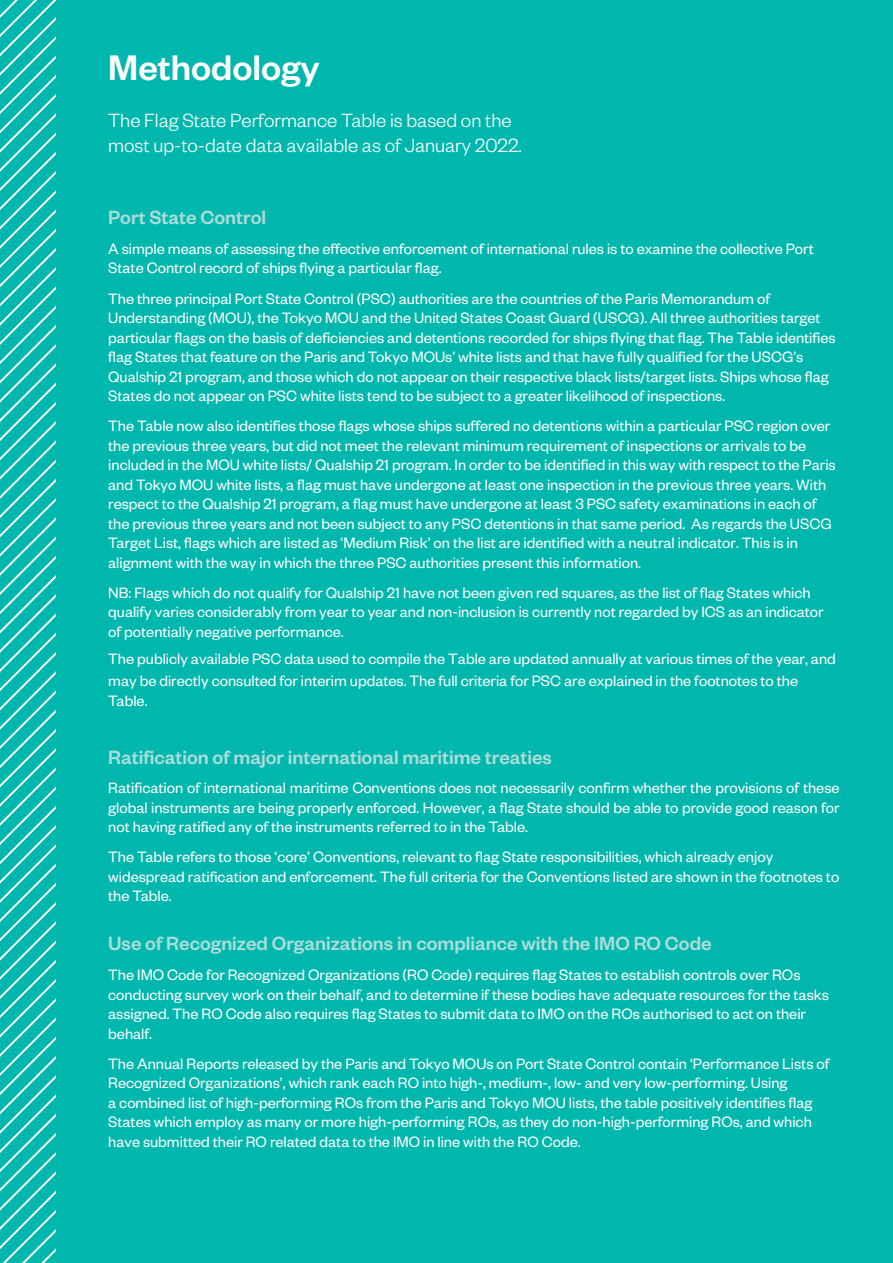
<style>
.page{position:relative;width:893px;height:1263px;background:#00b7ae}
.page>*{position:absolute;margin:0;border:0;box-sizing:border-box;transform-origin:0 0}
.t1{font:500 39px "Founders Grotesk";color:#fff}
.t2{font:500 21px "Founders Grotesk";color:#acddda}
.t3{font:300 21px/25.5px "Founders Grotesk";color:#fff}
.t4{font:16.5px/19.5px "Founders Grotesk";color:#fff}
</style>
<div class="page">
<svg style="left:0;top:0;width:55px;height:1263px"></svg>
<h1 class="t1" style="left:108px;top:43px;width:213px">Methodology</h1>
<p class="t3" style="left:108px;top:106px;width:415px">The Flag State Performance Table is based on the most up-to-date data available as of January 2022.</p>
<p class="t2" style="left:108px;top:204px;width:159px">Port State Control</p>
<p class="t4" style="left:108px;top:238px;width:707px">A simple means of assessing the effective enforcement of international rules is to examine the collective Port<br>State Control record of ships flying a particular flag.</p>
<p class="t4" style="left:108px;top:288px;width:729px">The three principal Port State Control (PSC) authorities are the countries of the Paris Memorandum of Understanding (MOU), the Tokyo MOU and the United States Coast Guard (USCG). All three authorities target particular flags on the basis of deficiencies and detentions recorded for ships flying that flag. The Table identifies flag States that feature on the Paris and Tokyo MOUs’ white lists and that have fully qualified for the USCG’s Qualship 21 program, and those which do not appear on their respective black lists/target lists. Ships whose flag States do not appear on PSC white lists tend to be subject to a greater likelihood of inspections.</p>
<p class="t4" style="left:108px;top:415px;width:729px">The Table now also identifies those flags whose ships suffered no detentions within a particular PSC region over the previous three years, but did not meet the relevant minimum requirement of inspections or arrivals to be included in the MOU white lists/ Qualship 21 program. In order to be identified in this way with respect to the Paris and Tokyo MOU white lists, a flag must have undergone at least one inspection in the previous three years. With respect to the Qualship 21 program, a flag must have undergone at least 3 PSC safety examinations in each of the previous three years and not been subject to any PSC detentions in that same period. As regards the USCG Target List, flags which are listed as ‘Medium Risk’ on the list are identified with a neutral indicator. This is in alignment with the way in which the three PSC authorities present this information.</p>
<p class="t4" style="left:108px;top:582px;width:717px">NB: Flags which do not qualify for Qualship 21 have not been given red squares, as the list of flag States which qualify varies considerably from year to year and non-inclusion is currently not regarded by ICS as an indicator of potentially negative performance.</p>
<p class="t4" style="left:108px;top:647px;width:729px;line-height:22.4px">The publicly available PSC data used to compile the Table are updated annually at various times of the year, and may be directly consulted for interim updates. The full criteria for PSC are explained in the footnotes to the</p>
<p class="t4" style="left:108px;top:690px;width:41px">Table.</p>
<p class="t2" style="left:108px;top:744px;width:445px">Ratification of major international maritime treaties</p>
<p class="t4" style="left:108px;top:777px;width:733px;text-align:justify">Ratification of international maritime Conventions does not necessarily confirm whether the provisions of these global instruments are being properly enforced. However, a flag State should be able to provide good reason for not having ratified any of the instruments referred to in the Table.</p>
<p class="t4" style="left:108px;top:846px;width:733px">The Table refers to those ‘core’ Conventions, relevant to flag State responsibilities, which already enjoy widespread ratification and enforcement. The full criteria for the Conventions listed are shown in the footnotes to the Table.</p>
<p class="t2" style="left:108px;top:930px;width:605px">Use of Recognized Organizations in compliance with the IMO RO Code</p>
<p class="t4" style="left:108px;top:964px;width:722px">The IMO Code for Recognized Organizations (RO Code) requires flag States to establish controls over ROs conducting survey work on their behalf, and to determine if these bodies have adequate resources for the tasks assigned. The RO Code also requires flag States to submit data to IMO on the ROs authorised to act on their behalf.</p>
<p class="t4" style="left:108px;top:1053px;width:723px">The Annual Reports released by the Paris and Tokyo MOUs on Port State Control contain ‘Performance Lists of Recognized Organizations’, which rank each RO into high-, medium-, low- and very low-performing. Using<br>a combined list of high-performing ROs from the Paris and Tokyo MOU lists, the table positively identifies flag States which employ as many or more high-performing ROs, as they do non-high-performing ROs, and which have submitted their RO related data to the IMO in line with the RO Code.</p>
</div>
